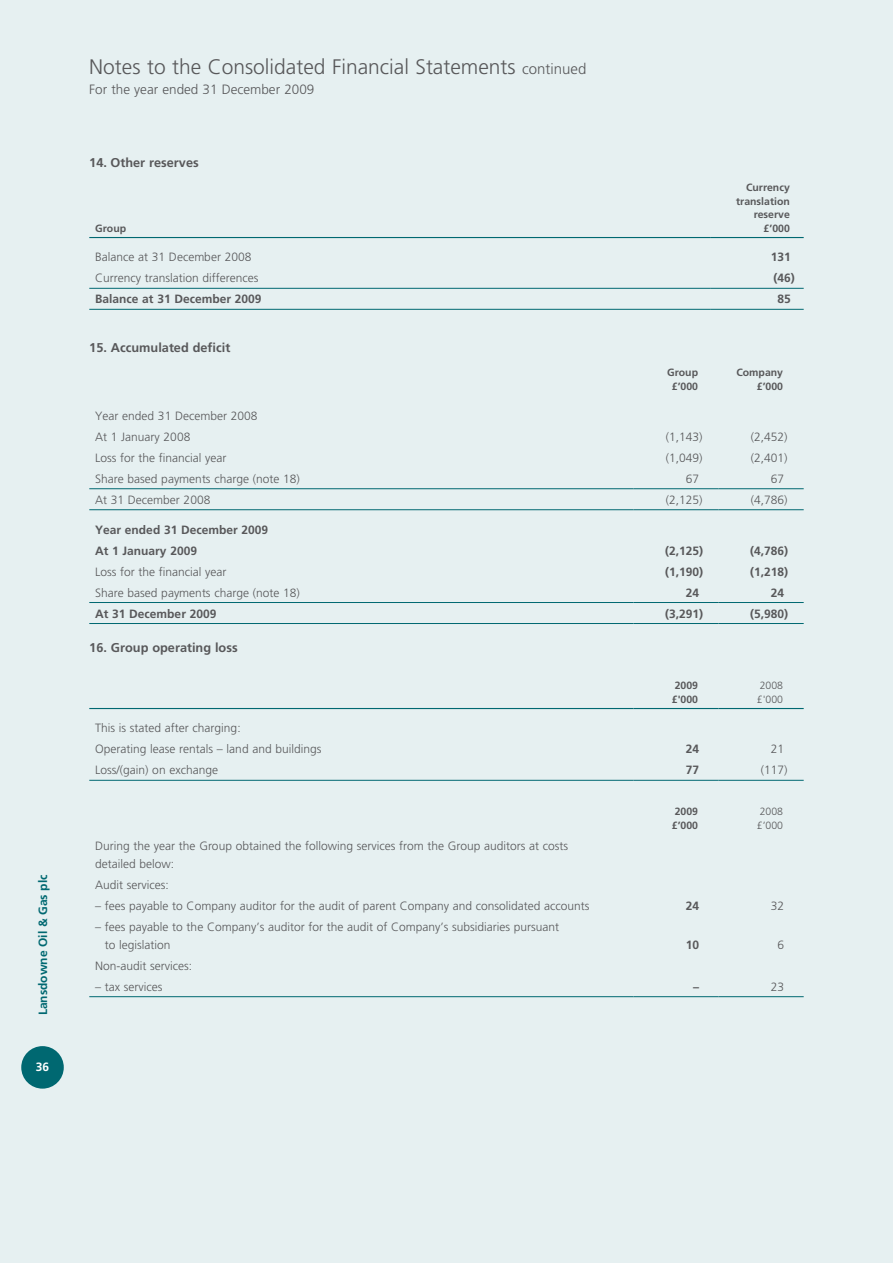
<style>
.page{position:relative;width:893px;height:1263px;background:#e6f0f1}
.page>*{position:absolute;margin:0;border:0;box-sizing:border-box;transform-origin:0 0}
.t1{font:300 21px "Frutiger";color:#58585a}
.t2{font:300 13.5px "Frutiger";color:#58585a}
.t3{font:700 12.75px "Frutiger";color:#58585a}
.t4{font:300 12px/21px "Frutiger";color:#58585a}
.t5{font:700 12px/21px "Frutiger";color:#58585a}
.t6{font:700 12px "Frutiger";color:#006871}
.t7{font:700 12px "Frutiger";color:#fff}
.t8{font:700 10.5px/13.5px "Frutiger";color:#58585a;text-align:right}
.t9{font:300 10.5px/13.5px "Frutiger";color:#58585a}
.s1{font-size:15px}
</style>
<div class="page">
<div style="left:21px;top:1046px;width:43px;height:43px;background:#006871;border-radius:50%"></div>
<hr style="left:710px;top:288px;width:94px;height:1px;background:#006871">
<hr style="left:710px;top:309px;width:94px;height:1px;background:#006871">
<hr style="left:89px;top:237px;width:621px;height:1px;background:#006871">
<hr style="left:710px;top:237px;width:94px;height:1px;background:#006871">
<hr style="left:89px;top:288px;width:621px;height:1px;background:#006871">
<hr style="left:89px;top:309px;width:621px;height:1px;background:#006871">
<hr style="left:634px;top:488px;width:85px;height:1px;background:#006871">
<hr style="left:719px;top:488px;width:85px;height:1px;background:#006871">
<hr style="left:634px;top:509px;width:85px;height:1px;background:#006871">
<hr style="left:719px;top:509px;width:85px;height:1px;background:#006871">
<hr style="left:634px;top:602px;width:85px;height:1px;background:#006871">
<hr style="left:719px;top:602px;width:85px;height:1px;background:#006871">
<hr style="left:634px;top:623px;width:85px;height:1px;background:#006871">
<hr style="left:719px;top:623px;width:85px;height:1px;background:#006871">
<hr style="left:89px;top:488px;width:545px;height:1px;background:#006871">
<hr style="left:89px;top:509px;width:545px;height:1px;background:#006871">
<hr style="left:89px;top:602px;width:545px;height:1px;background:#006871">
<hr style="left:89px;top:623px;width:545px;height:1px;background:#006871">
<hr style="left:89px;top:708px;width:545px;height:1px;background:#006871">
<hr style="left:634px;top:708px;width:85px;height:1px;background:#006871">
<hr style="left:719px;top:708px;width:85px;height:1px;background:#006871">
<hr style="left:89px;top:996px;width:545px;height:1px;background:#006871">
<hr style="left:634px;top:996px;width:85px;height:1px;background:#006871">
<hr style="left:719px;top:996px;width:85px;height:1px;background:#006871">
<hr style="left:89px;top:780px;width:545px;height:1px;background:#006871">
<hr style="left:634px;top:780px;width:85px;height:1px;background:#006871">
<hr style="left:719px;top:780px;width:85px;height:1px;background:#006871">
<p class="t6" style="left:36px;top:1015px;width:142px;rotate:-90deg">Lansdowne Oil &amp; Gas plc</p>
<p class="t7" style="left:36px;top:1060px;width:15px">36</p>
<h1 class="t1" style="left:89px;top:55px;width:499px">Notes to the Consolidated Financial Statements <span class="s1">continued</span></h1>
<p class="t2" style="left:89px;top:81px;width:227px">For the year ended 31 December 2009</p>
<p class="t3" style="left:89px;top:155px;width:111px">14. Other reserves</p>
<p class="t8" style="left:95px;top:221px;width:32px">Group</p>
<p class="t8" style="left:736px;top:181px;width:55px">Currency translation reserve £’000</p>
<p class="t4" style="left:95px;top:247px;width:158px">Balance at 31 December 2008</p>
<p class="t5" style="left:771px;top:247px;width:22px">131</p>
<p class="t4" style="left:95px;top:268px;width:165px">Currency translation differences</p>
<p class="t5" style="left:774px;top:268px;width:23px">(46)</p>
<p class="t5" style="left:95px;top:289px;width:168px">Balance at 31 December 2009</p>
<p class="t5" style="left:778px;top:289px;width:15px">85</p>
<p class="t3" style="left:89px;top:340px;width:142px">15. Accumulated deficit</p>
<p class="t8" style="left:667px;top:366px;width:32px;text-align:center">Group £’000</p>
<p class="t8" style="left:736px;top:366px;width:48px">Company £’000</p>
<p class="t4" style="left:95px;top:405px;width:164px">Year ended 31 December 2008<br>At 1 January 2008</p>
<p class="t4" style="left:666px;top:426px;width:38px">(1,143)</p>
<p class="t4" style="left:751px;top:426px;width:38px">(2,452)</p>
<p class="t4" style="left:95px;top:447px;width:133px">Loss for the financial year</p>
<p class="t4" style="left:666px;top:447px;width:38px">(1,049)</p>
<p class="t4" style="left:751px;top:447px;width:38px">(2,401)</p>
<p class="t4" style="left:95px;top:468px;width:206px">Share based payments charge (note 18)</p>
<p class="t4" style="left:686px;top:468px;width:15px">67</p>
<p class="t4" style="left:771px;top:468px;width:15px">67</p>
<p class="t4" style="left:95px;top:489px;width:117px">At 31 December 2008</p>
<p class="t4" style="left:666px;top:489px;width:38px">(2,125)</p>
<p class="t4" style="left:751px;top:489px;width:38px">(4,786)</p>
<p class="t5" style="left:95px;top:519px;width:174px">Year ended 31 December 2009<br>At 1 January 2009</p>
<p class="t5" style="left:665px;top:540px;width:40px">(2,125)</p>
<p class="t5" style="left:750px;top:540px;width:40px">(4,786)</p>
<p class="t4" style="left:95px;top:561px;width:133px">Loss for the financial year</p>
<p class="t5" style="left:665px;top:561px;width:40px">(1,190)</p>
<p class="t5" style="left:750px;top:561px;width:40px">(1,218)</p>
<p class="t4" style="left:95px;top:582px;width:206px">Share based payments charge (note 18)</p>
<p class="t5" style="left:686px;top:582px;width:15px">24</p>
<p class="t5" style="left:771px;top:582px;width:15px">24</p>
<p class="t5" style="left:95px;top:603px;width:123px">At 31 December 2009</p>
<p class="t5" style="left:665px;top:603px;width:40px">(3,291)</p>
<p class="t5" style="left:750px;top:603px;width:40px">(5,980)</p>
<p class="t3" style="left:89px;top:640px;width:150px">16. Group operating loss</p>
<p class="t8" style="left:672px;top:679px;width:28px;text-align:left">2009 £'000</p>
<p class="t9" style="left:757px;top:679px;width:28px">2008 £'000</p>
<p class="t4" style="left:95px;top:718px;width:228px">This is stated after charging:<br>Operating lease rentals – land and buildings</p>
<p class="t5" style="left:686px;top:739px;width:15px">24</p>
<p class="t4" style="left:771px;top:739px;width:15px">21</p>
<p class="t4" style="left:95px;top:760px;width:124px">Loss/(gain) on exchange</p>
<p class="t5" style="left:686px;top:760px;width:15px">77</p>
<p class="t4" style="left:761px;top:760px;width:28px">(117)</p>
<p class="t8" style="left:672px;top:805px;width:28px;text-align:left">2009 £’000</p>
<p class="t9" style="left:757px;top:805px;width:28px">2008 £’000</p>
<p class="t4" style="left:95px;top:837px;width:474px;line-height:18px">During the year the Group obtained the following services from the Group auditors at costs detailed below:</p>
<p class="t4" style="left:95px;top:874px;width:75px">Audit services:</p>
<p class="t4" style="left:95px;top:895px;width:496px">– fees payable to Company auditor for the audit of parent Company and consolidated accounts</p>
<p class="t5" style="left:686px;top:895px;width:15px">24</p>
<p class="t4" style="left:771px;top:895px;width:15px">32</p>
<p class="t4" style="left:105px;top:918px;width:456px;line-height:18px;text-indent:-10px">– fees payable to the Company’s auditor for the audit of Company’s subsidiaries pursuant to legislation</p>
<p class="t5" style="left:686px;top:934px;width:15px">10</p>
<p class="t4" style="left:777px;top:934px;width:8px">6</p>
<p class="t4" style="left:95px;top:955px;width:99px">Non-audit services:</p>
<p class="t4" style="left:95px;top:976px;width:69px">– tax services</p>
<p class="t5" style="left:693px;top:976px;width:7px">–</p>
<p class="t4" style="left:771px;top:976px;width:15px">23</p>
</div>
